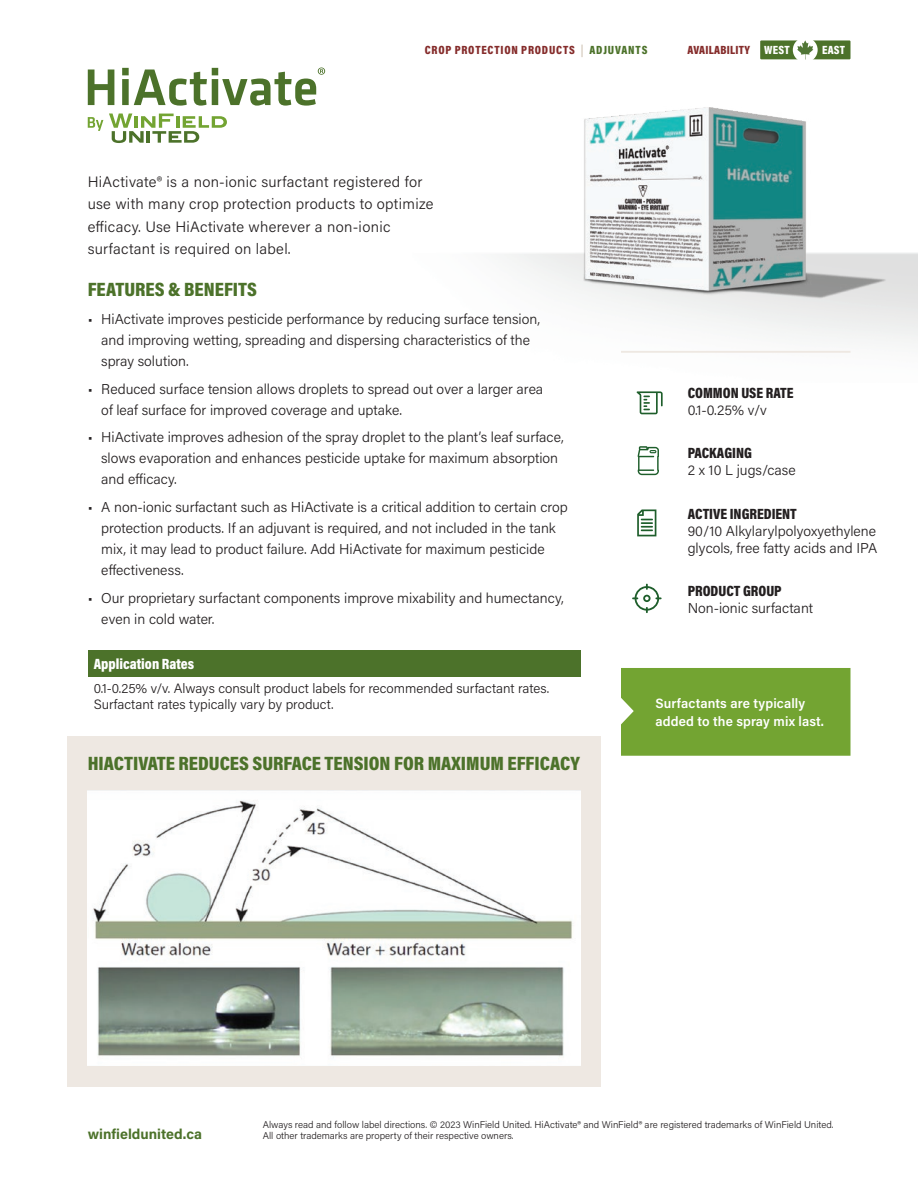
<style>
.page{position:relative;width:918px;height:1188px;background:#fff}
.page>*{position:absolute;margin:0;border:0;box-sizing:border-box;transform-origin:0 0}
.SS_Header{font:900 19.5px "Acumin Pro Cond";color:#4c722a;scale:1.05 1}
.SS_Intro_Copy{font:300 15px/22.5px "Acumin Pro";letter-spacing:.02em;color:#231f20}
.SS_Subhead_1{font:900 15px "Acumin Pro Cond";color:#231f20}
.SS_Subhead_2{font:900 15px "Acumin Pro Cond";color:#fff}
.SS_Body_Copy{font:300 14.25px/21px "Acumin Pro";color:#231f20}
.SS_Body_Copy-2{font:700 14.25px "Acumin Pro";color:#4c722a}
.SS_Chart_Body_Copy{font:300 13.5px/16.2px "Acumin Pro";color:#231f20}
.t1{font:600 13.5px/18px "Acumin Pro";letter-spacing:.01em;color:#fff}
.t2{font:900 12px "Acumin Pro Cond";letter-spacing:.065em;color:#852c2b}
.t3{font:900 12px "Acumin Pro Cond";letter-spacing:.015em;color:#852c2b}
.t4{font:900 12px "Acumin Pro Cond";letter-spacing:.025em;color:#fff}
.t5{font:300 9.75px/11.7px "Acumin Pro";color:#231f20}
.s1{color:#dad1c5}
.s2{color:#4c722a}
</style>
<div class="page">
<div style="left:760px;top:40px;width:44px;height:19px;background:#4c722a"></div>
<div style="left:804px;top:40px;width:46px;height:19px;background:#4c722a"></div>
<div style="left:794px;top:38px;width:23px;height:23px;background:#fff;border-radius:50%"></div>
<svg style="left:797px;top:40px;width:16px;height:20px"></svg>
<div style="left:793px;top:38px;width:25px;height:24px;border:2px solid #fff;border-radius:50%"></div>
<img style="left:576px;top:107px;width:324px;height:209px">
<svg style="left:88px;top:70px;width:26px;height:35px"></svg>
<svg style="left:122px;top:68px;width:203px;height:38px"></svg>
<svg style="left:88px;top:117px;width:15px;height:14px"></svg>
<svg style="left:109px;top:114px;width:118px;height:29px"></svg>
<svg style="left:637px;top:391px;width:26px;height:23px"></svg>
<svg style="left:638px;top:446px;width:21px;height:29px"></svg>
<svg style="left:637px;top:509px;width:19px;height:27px"></svg>
<svg style="left:632px;top:584px;width:30px;height:29px"></svg>
<hr style="left:621px;top:351px;width:229px;height:2px;background:#eee8e2">
<div style="left:621px;top:668px;width:229px;height:88px;background:#73a432"></div>
<div style="left:68px;top:737px;width:533px;height:350px;background:#eee8e2"></div>
<img style="left:88px;top:790px;width:492px;height:276px">
<div style="left:88px;top:650px;width:492px;height:27px;background:#4c722a"></div>
<p class="t2" style="left:425px;top:42px;width:224px">CROP PROTECTION PRODUCTS <span class="s1">|</span> <span class="s2">ADJUVANTS</span></p>
<p class="t3" style="left:688px;top:42px;width:64px">AVAILABILITY</p>
<p class="t4" style="left:764px;top:42px;width:27px">WEST</p>
<p class="t4" style="left:822px;top:42px;width:25px">EAST</p>
<p class="SS_Intro_Copy" style="left:88px;top:169px;width:347px">HiActivate® is a non-ionic surfactant registered for use with many crop protection products to optimize efficacy. Use HiActivate wherever a non-ionic surfactant is required on label.</p>
<p class="SS_Header" style="left:88px;top:277px;width:163px">FEATURES &amp; BENEFITS</p>
<p class="SS_Body_Copy" style="left:101px;top:308px;width:440px;text-indent:-14px">• HiActivate improves pesticide performance by reducing surface tension, and improving wetting, spreading and dispersing characteristics of the spray solution.</p>
<p class="SS_Body_Copy" style="left:101px;top:378px;width:444px;text-indent:-14px">• Reduced surface tension allows droplets to spread out over a larger area of leaf surface for improved coverage and uptake.</p>
<p class="SS_Body_Copy" style="left:101px;top:426px;width:464px;text-indent:-14px">• HiActivate improves adhesion of the spray droplet to the plant’s leaf surface, slows evaporation and enhances pesticide uptake for maximum absorption and efficacy.</p>
<p class="SS_Body_Copy" style="left:101px;top:496px;width:468px;text-indent:-14px">• A non-ionic surfactant such as HiActivate is a critical addition to certain crop protection products. If an adjuvant is required, and not included in the tank mix, it may lead to product failure. Add HiActivate for maximum pesticide effectiveness.</p>
<p class="SS_Body_Copy" style="left:101px;top:587px;width:464px;text-indent:-14px">• Our proprietary surfactant components improve mixability and humectancy, even in cold water.</p>
<p class="SS_Subhead_2" style="left:94px;top:654px;width:102px">Application Rates</p>
<p class="SS_Chart_Body_Copy" style="left:94px;top:680px;width:457px">0.1-0.25% v/v. Always consult product labels for recommended surfactant rates.<br>Surfactant rates typically vary by product.</p>
<p class="SS_Header" style="left:88px;top:751px;width:470px">HIACTIVATE REDUCES SURFACE TENSION FOR MAXIMUM EFFICACY</p>
<p class="SS_Subhead_1" style="left:688px;top:383px;width:107px">COMMON USE RATE</p>
<p class="SS_Body_Copy" style="left:688px;top:399px;width:81px">0.1-0.25% v/v</p>
<p class="SS_Subhead_1" style="left:688px;top:443px;width:66px">PACKAGING</p>
<p class="SS_Body_Copy" style="left:688px;top:459px;width:109px">2 x 10 L jugs/case</p>
<p class="SS_Subhead_1" style="left:688px;top:504px;width:111px">ACTIVE INGREDIENT</p>
<p class="SS_Body_Copy" style="left:688px;top:522px;width:191px;line-height:17.1px">90/10 Alkylarylpolyoxyethylene glycols, free fatty acids and IPA</p>
<p class="SS_Subhead_1" style="left:688px;top:581px;width:95px">PRODUCT GROUP</p>
<p class="SS_Body_Copy" style="left:688px;top:597px;width:127px">Non-ionic surfactant</p>
<p class="t1" style="left:655px;top:694px;width:170px">Surfactants are typically added to the spray mix last.</p>
<p class="SS_Body_Copy-2" style="left:88px;top:1124px;width:116px">winfieldunited.ca</p>
<p class="t5" style="left:263px;top:1118px;width:572px">Always read and follow label directions. © 2023 WinField United. HiActivate® and WinField® are registered trademarks of WinField United.<br>All other trademarks are property of their respective owners.</p>
</div>
